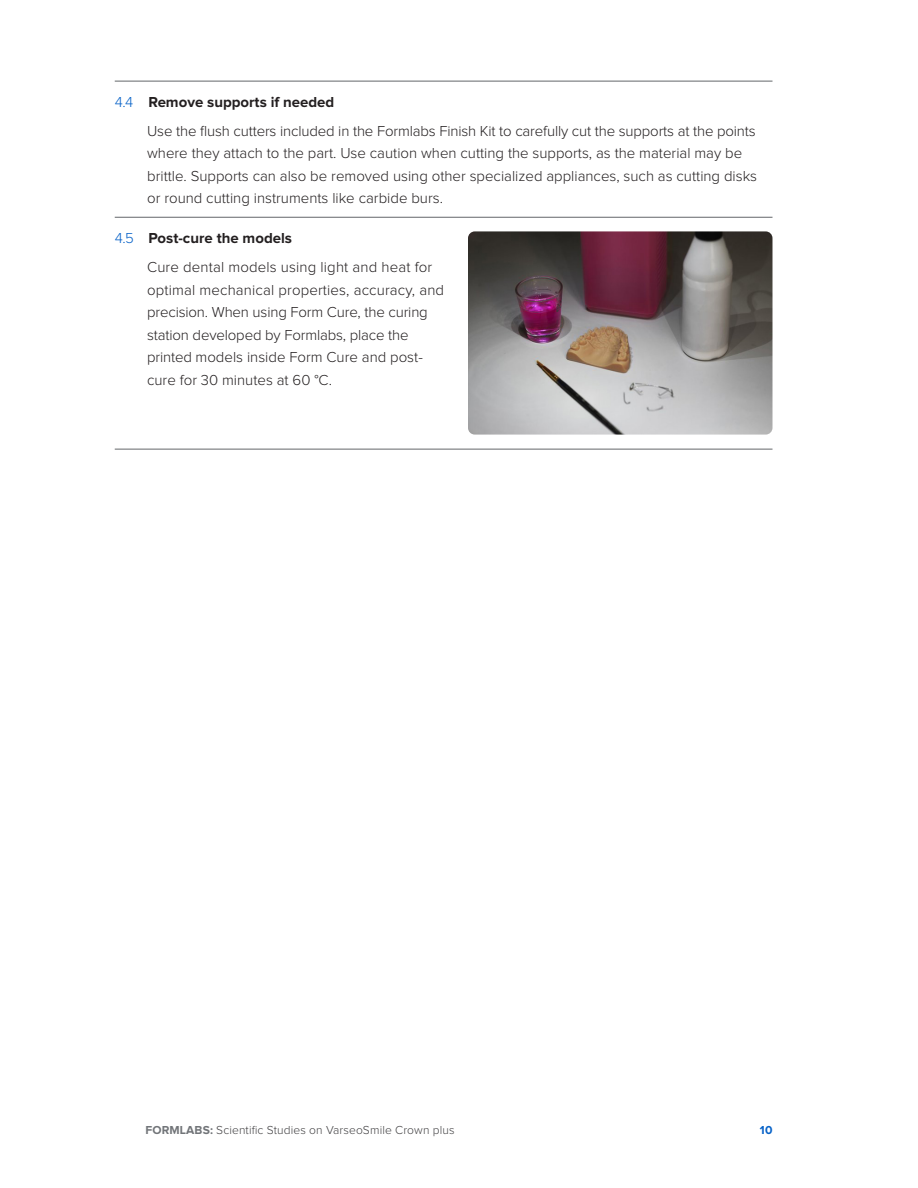
<style>
.page{position:relative;width:918px;height:1188px;background:#fff}
.page>*{position:absolute;margin:0;border:0;box-sizing:border-box;transform-origin:0 0}
.t1{font:300 15px/22.5px "Proxima Nova";color:#231f20}
.t2{font:300 12px "Proxima Nova";letter-spacing:.01em;color:#414042}
.t3{font:700 12px "Proxima Nova";color:#0762c8}
.s1{color:#0762c8}
.s2{font-weight:700}
.s3{font-weight:700;color:#727579}
</style>
<div class="page">
<hr style="left:115px;top:81px;width:344px;height:1px;background:#63666a">
<hr style="left:459px;top:81px;width:314px;height:1px;background:#63666a">
<hr style="left:115px;top:217px;width:344px;height:1px;background:#63666a">
<hr style="left:459px;top:217px;width:314px;height:1px;background:#63666a">
<hr style="left:115px;top:449px;width:344px;height:1px;background:#63666a">
<hr style="left:459px;top:449px;width:314px;height:1px;background:#63666a">
<img style="left:468px;top:231px;width:305px;height:204px">
<p class="t1" style="left:147px;top:88px;width:610px;line-height:29.2px;text-indent:-32px"><span class="s1">4.4</span> <span class="s2">Remove supports if needed<br></span>Use the flush cutters included in the Formlabs Finish Kit to carefully cut the supports at the points</p>
<p class="t1" style="left:147px;top:143px;width:612px">where they attach to the part. Use caution when cutting the supports, as the material may be brittle. Supports can also be removed using other specialized appliances, such as cutting disks or round cutting instruments like carbide burs.</p>
<p class="t1" style="left:147px;top:224px;width:287px;line-height:29.2px;text-indent:-32px"><span class="s1">4.5</span> <span class="s2">Post-cure the models<br></span>Cure dental models using light and heat for</p>
<p class="t1" style="left:147px;top:279px;width:299px">optimal mechanical properties, accuracy, and precision. When using Form Cure, the curing station developed by Formlabs, place the printed models inside Form Cure and post&shy;cure for 30 minutes at 60 °C.</p>
<p class="t2" style="left:146px;top:1125px;width:311px"><span class="s3">FORMLABS:</span> Scientific Studies on VarseoSmile Crown plus</p>
<p class="t3" style="left:760px;top:1125px;width:14px">10</p>
</div>
